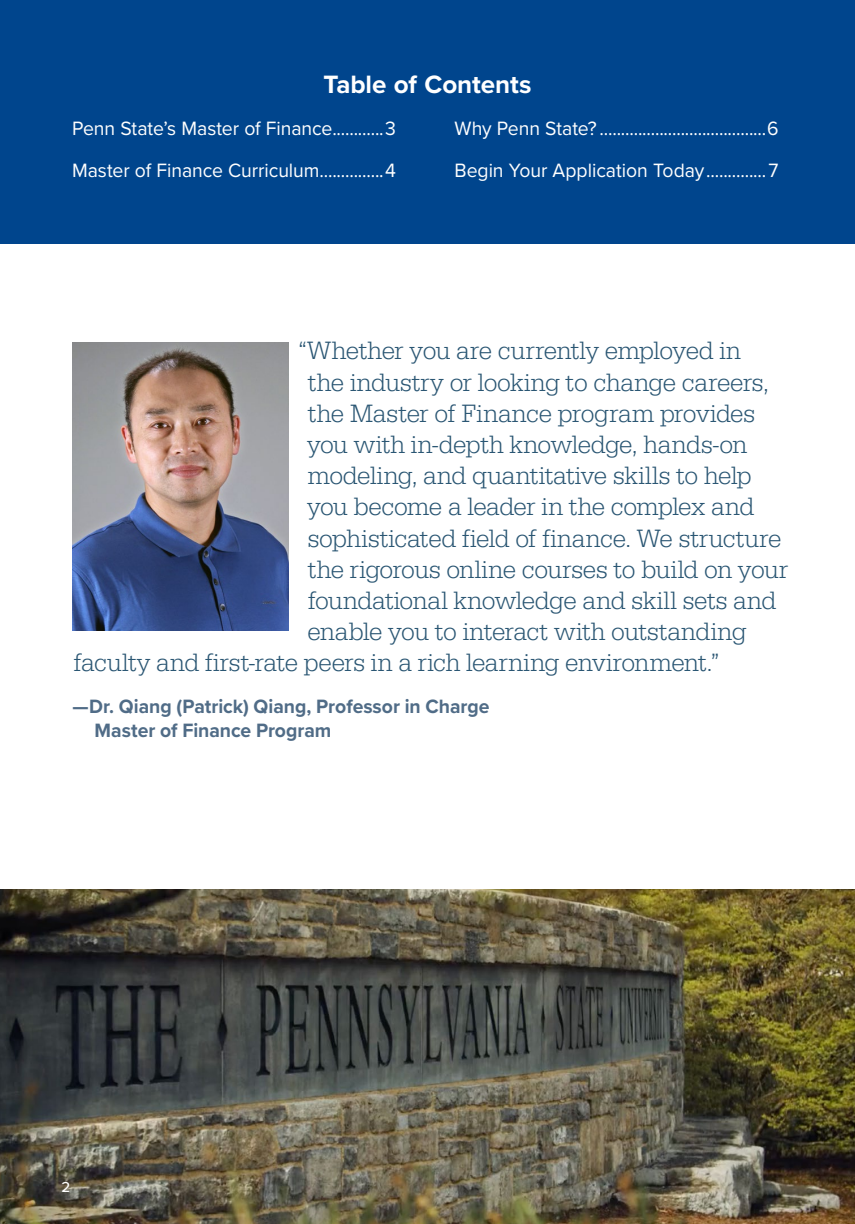
<style>
.page{position:relative;width:855px;height:1224px;background:#fff}
.page>*{position:absolute;margin:0;border:0;box-sizing:border-box;transform-origin:0 0}
.t1{font:300 26px/31.2px "Serifa";letter-spacing:-.02em;color:#2a5673}
.t2{font:700 26px "Proxima Nova";letter-spacing:-.005em;color:#fff}
.t3{font:20px "Proxima Nova";letter-spacing:-.005em;color:#fff}
.t4{font:700 20px/24px "Proxima Nova";color:#506c87}
.t5{font:500 15px "Proxima Nova";color:#fff}
</style>
<div class="page">
<div style="left:0;top:0;width:855px;height:243px;background:#00458d"></div>
<img style="left:0;top:890px;width:855px;height:334px">
<img style="left:73px;top:342px;width:216px;height:288px">
<h2 class="t2" style="left:323px;top:64px;width:210px">Table of Contents</h2>
<p class="t3" style="left:72px;top:113px;width:325px">Penn State’s Master of Finance............3</p>
<p class="t3" style="left:454px;top:113px;width:325px">Why Penn State? .......................................6</p>
<p class="t3" style="left:72px;top:155px;width:325px">Master of Finance Curriculum...............4</p>
<p class="t3" style="left:454px;top:155px;width:325px">Begin Your Application Today..............7</p>
<p class="t1" style="left:307px;top:335px;width:483px;text-indent:-9px">“Whether you are currently employed in<br>the industry or looking to change careers, the Master of Finance program provides you with in-depth knowledge, hands-on modeling, and quantitative skills to help you become a leader in the complex and sophisticated field of finance. We structure the rigorous online courses to build on your foundational knowledge and skill sets and enable you to interact with outstanding</p>
<p class="t1" style="left:74px;top:647px;width:647px">faculty and first-rate peers in a rich learning environment.”</p>
<p class="t4" style="left:95px;top:694px;width:397px;text-indent:-22px">—Dr. Qiang (Patrick) Qiang, Professor in Charge<br>Master of Finance Program</p>
<p class="t5" style="left:61px;top:1176px;width:10px">2</p>
</div>
